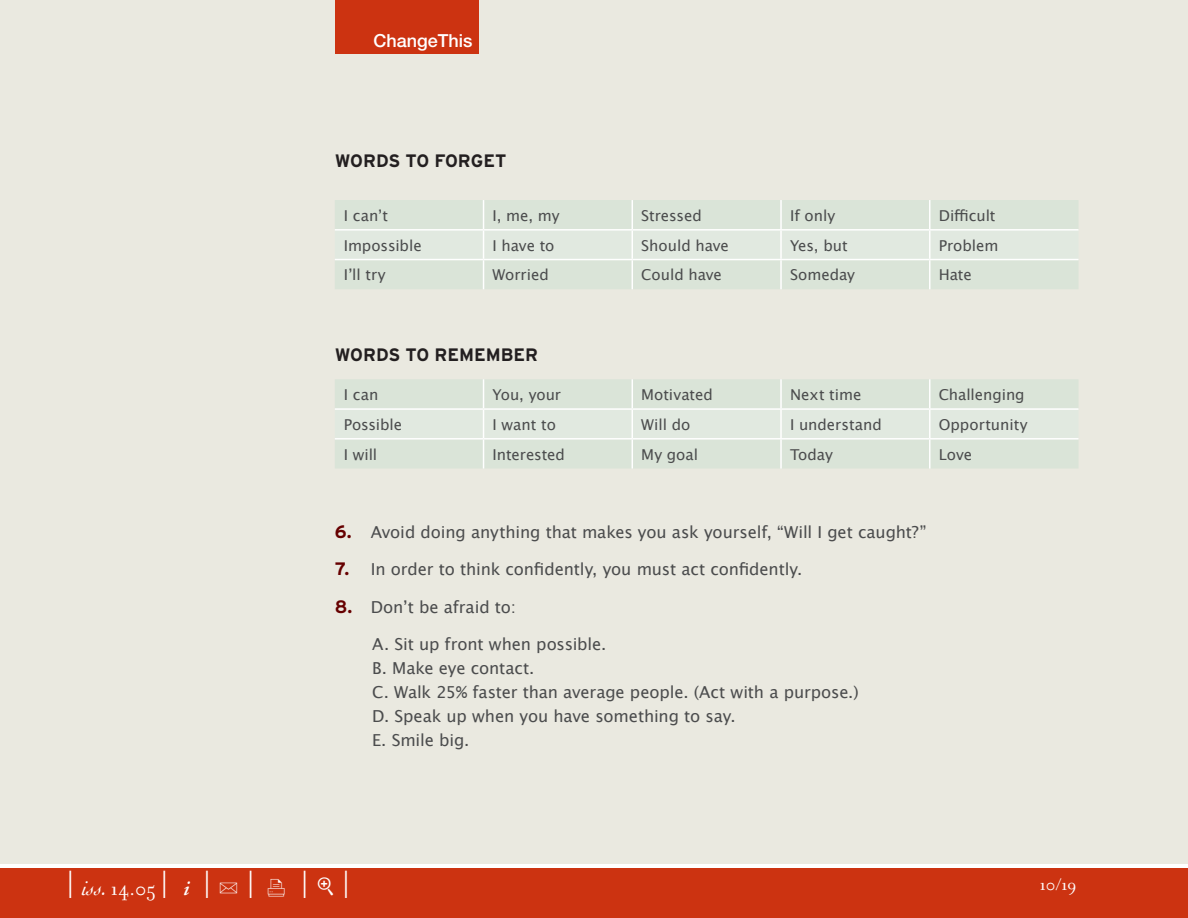
<style>
.page{position:relative;width:1188px;height:918px;background:#fff}
.page>*{position:absolute;margin:0;border:0;box-sizing:border-box;transform-origin:0 0}
.t1{font:36px "Filosofia";color:#fff}
.t2{font:21px "Filosofia";color:#fff}
.t3{font:700 18px "Interstate";color:#231f20}
.t4{font:500 18px "Helvetica Neue";color:#fff}
.t5{font:18px "Filosofia";color:#fff}
.t6{font:16.5px/24px "Lucida Grande";letter-spacing:-.01em;color:#4b4c4d}
.t7{font:15px "Lucida Grande";color:#4b4c4d}
.s1{font-family:"Interstate";font-weight:700;font-size:18px;color:#600}
.s2{font-family:"Cochin";font-style:italic}
.s3{font-size:36px}
.s4{font-family:"Adobe Garamond";font-weight:600;font-style:italic}
.s5{font-family:"FF Dingbests"}
</style>
<div class="page">
<div style="left:0;top:0;width:1188px;height:864px;background:#eae9e0"></div>
<div style="left:0;top:868px;width:1188px;height:50px;background:#c31"></div>
<div style="left:335px;top:0;width:144px;height:54px;background:#c31"></div>
<hr style="left:930px;top:229px;width:149px;height:2px;background:#fff">
<div style="left:335px;top:200px;width:743px;height:89px;background:#dae4d8"></div>
<hr style="left:781px;top:259px;width:149px;height:1px;background:#fff">
<hr style="left:780px;top:260px;width:2px;height:29px;background:#fff">
<hr style="left:930px;top:259px;width:149px;height:1px;background:#fff">
<hr style="left:929px;top:260px;width:2px;height:29px;background:#fff">
<hr style="left:930px;top:408px;width:149px;height:2px;background:#fff">
<div style="left:335px;top:379px;width:743px;height:90px;background:#dae4d8"></div>
<hr style="left:781px;top:438px;width:149px;height:2px;background:#fff">
<hr style="left:780px;top:440px;width:2px;height:29px;background:#fff">
<hr style="left:930px;top:438px;width:149px;height:2px;background:#fff">
<hr style="left:929px;top:440px;width:2px;height:29px;background:#fff">
<p class="t4" style="left:374px;top:30px;width:101px">ChangeThis</p>
<p class="t3" style="left:335px;top:151px;width:173px">WORDS TO FORGET</p>
<p class="t7" style="left:344px;top:207px;width:46px">I canʼt</p>
<p class="t7" style="left:493px;top:207px;width:69px">I, me, my</p>
<p class="t7" style="left:641px;top:207px;width:62px">Stressed</p>
<p class="t7" style="left:790px;top:207px;width:47px">If only</p>
<p class="t7" style="left:939px;top:207px;width:58px">Difficult</p>
<p class="t7" style="left:344px;top:237px;width:79px">Impossible</p>
<p class="t7" style="left:493px;top:237px;width:63px">I have to</p>
<p class="t7" style="left:641px;top:237px;width:89px">Should have</p>
<p class="t7" style="left:790px;top:237px;width:59px">Yes, but</p>
<p class="t7" style="left:939px;top:237px;width:61px">Problem</p>
<p class="t7" style="left:344px;top:266px;width:43px">Iʼll try</p>
<p class="t7" style="left:493px;top:266px;width:58px">Worried</p>
<p class="t7" style="left:641px;top:266px;width:82px">Could have</p>
<p class="t7" style="left:790px;top:266px;width:67px">Someday</p>
<p class="t7" style="left:939px;top:266px;width:35px">Hate</p>
<p class="t3" style="left:335px;top:345px;width:205px">WORDS TO REMEMBER</p>
<p class="t7" style="left:344px;top:386px;width:36px">I can</p>
<p class="t7" style="left:493px;top:386px;width:70px">You, your</p>
<p class="t7" style="left:641px;top:386px;width:73px">Motivated</p>
<p class="t7" style="left:790px;top:386px;width:73px">Next time</p>
<p class="t7" style="left:939px;top:386px;width:87px">Challenging</p>
<p class="t7" style="left:344px;top:416px;width:60px">Possible</p>
<p class="t7" style="left:493px;top:416px;width:65px">I want to</p>
<p class="t7" style="left:641px;top:416px;width:51px">Will do</p>
<p class="t7" style="left:790px;top:416px;width:93px">I understand</p>
<p class="t7" style="left:939px;top:416px;width:90px">Opportunity</p>
<p class="t7" style="left:344px;top:446px;width:35px">I will</p>
<p class="t7" style="left:493px;top:446px;width:74px">Interested</p>
<p class="t7" style="left:641px;top:446px;width:58px">My goal</p>
<p class="t7" style="left:790px;top:446px;width:44px">Today</p>
<p class="t7" style="left:939px;top:446px;width:35px">Love</p>
<p class="t6" style="left:335px;top:520px;width:593px"><span class="s1">6.</span> Avoid doing anything that makes you ask yourself, “Will I get caught?”</p>
<p class="t6" style="left:335px;top:557px;width:469px"><span class="s1">7.</span> In order to think confidently, you must act confidently.</p>
<p class="t6" style="left:335px;top:595px;width:183px"><span class="s1">8.</span> Donʼt be afraid to:</p>
<p class="t6" style="left:372px;top:632px;width:488px">A. Sit up front when possible.<br>B. Make eye contact.<br>C. Walk 25% faster than average people. (Act with a purpose.)<br>D. Speak up when you have something to say.<br>E. Smile big.</p>
<h1 class="t1" style="left:66px;top:864px;width:11px">|</h1>
<p class="t5" style="left:1040px;top:874px;width:38px">10/19</p>
<p class="t2" style="left:82px;top:877px;width:271px"><span class="s2">iss.</span> 14.05 <span class="s3">|</span> <span class="s4">i</span> <span class="s3">|</span> <span class="s5">U</span> <span class="s3">|</span> <span class="s5">X</span> <span class="s3">| |</span></p>
</div>
